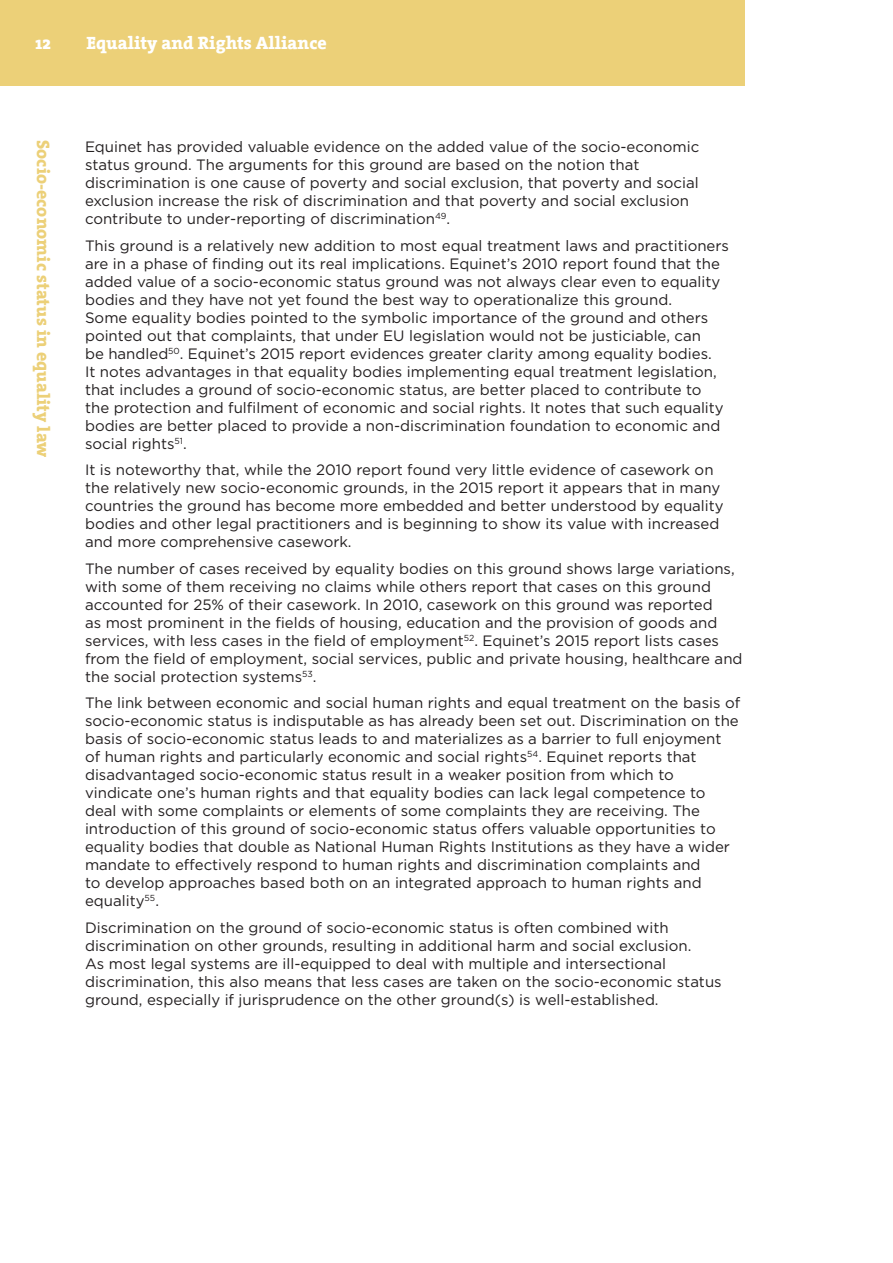
<style>
.page{position:relative;width:893px;height:1263px;background:#fff}
.page>*{position:absolute;margin:0;border:0;box-sizing:border-box;transform-origin:0 0}
.t1{font:800 18px "The Serif";color:#ecd078}
.t2{font:800 18px "The Serif";color:#fff}
.t3{font:15px/18px "Gotham";color:#231f20}
</style>
<div class="page">
<div style="left:0;top:0;width:744px;height:85px;background:#ecd078"></div>
<p class="t2" style="left:35px;top:28px;width:17px">12</p>
<p class="t1" style="left:58px;top:140px;width:318px;rotate:90deg">Socio-economic status in equality law</p>
<p class="t2" style="left:86px;top:28px;width:242px">Equality and Rights Alliance</p>
<p class="t3" style="left:85px;top:138px;width:616px">Equinet has provided valuable evidence on the added value of the socio-economic status ground. The arguments for this ground are based on the notion that discrimination is one cause of poverty and social exclusion, that poverty and social exclusion increase the risk of discrimination and that poverty and social exclusion contribute to under-reporting of discrimination<sup>49</sup>.</p>
<p class="t3" style="left:85px;top:236px;width:645px">This ground is a relatively new addition to most equal treatment laws and practitioners are in a phase of finding out its real implications. Equinet’s 2010 report found that the added value of a socio-economic status ground was not always clear even to equality bodies and they have not yet found the best way to operationalize this ground.<br>Some equality bodies pointed to the symbolic importance of the ground and others pointed out that complaints, that under EU legislation would not be justiciable, can<br>be handled<sup>50</sup>. Equinet’s 2015 report evidences greater clarity among equality bodies.<br>It notes advantages in that equality bodies implementing equal treatment legislation, that includes a ground of socio-economic status, are better placed to contribute to the protection and fulfilment of economic and social rights. It notes that such equality bodies are better placed to provide a non-discrimination foundation to economic and social rights<sup>51</sup>.</p>
<p class="t3" style="left:85px;top:461px;width:640px">It is noteworthy that, while the 2010 report found very little evidence of casework on the relatively new socio-economic grounds, in the 2015 report it appears that in many countries the ground has become more embedded and better understood by equality bodies and other legal practitioners and is beginning to show its value with increased and more comprehensive casework.</p>
<p class="t3" style="left:85px;top:559px;width:659px">The number of cases received by equality bodies on this ground shows large variations, with some of them receiving no claims while others report that cases on this ground accounted for 25% of their casework. In 2010, casework on this ground was reported<br>as most prominent in the fields of housing, education and the provision of goods and services, with less cases in the field of employment<sup>52</sup>. Equinet’s 2015 report lists cases from the field of employment, social services, public and private housing, healthcare and the social protection systems<sup>53</sup>.</p>
<p class="t3" style="left:85px;top:694px;width:657px">The link between economic and social human rights and equal treatment on the basis of socio-economic status is indisputable as has already been set out. Discrimination on the basis of socio-economic status leads to and materializes as a barrier to full enjoyment of human rights and particularly economic and social rights<sup>54</sup>. Equinet reports that disadvantaged socio-economic status result in a weaker position from which to vindicate one’s human rights and that equality bodies can lack legal competence to deal with some complaints or elements of some complaints they are receiving. The introduction of this ground of socio-economic status offers valuable opportunities to equality bodies that double as National Human Rights Institutions as they have a wider mandate to effectively respond to human rights and discrimination complaints and<br>to develop approaches based both on an integrated approach to human rights and equality<sup>55</sup>.</p>
<p class="t3" style="left:85px;top:918px;width:638px">Discrimination on the ground of socio-economic status is often combined with discrimination on other grounds, resulting in additional harm and social exclusion.<br>As most legal systems are ill-equipped to deal with multiple and intersectional discrimination, this also means that less cases are taken on the socio-economic status ground, especially if jurisprudence on the other ground(s) is well-established.</p>
</div>
